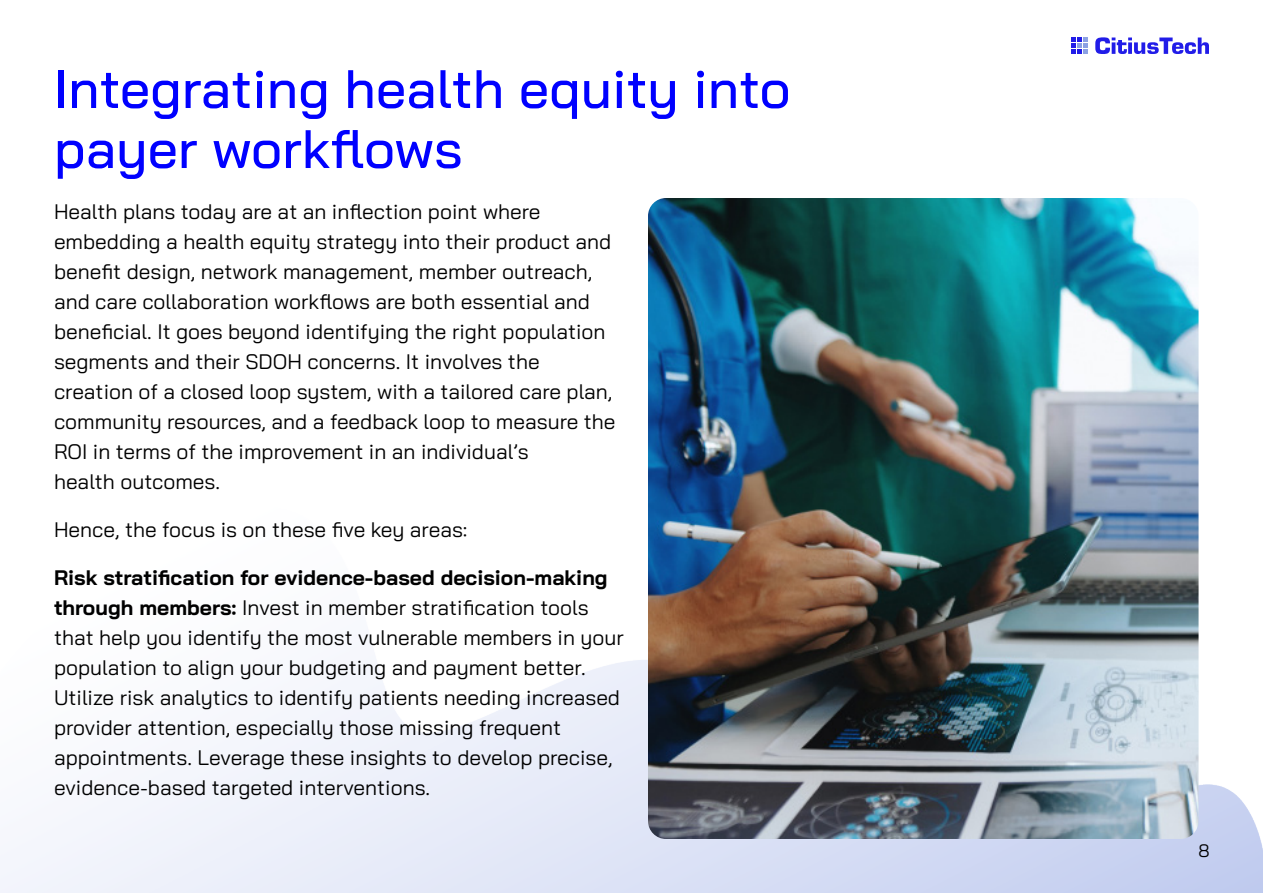
<style>
.page{position:relative;width:1263px;height:893px;background:#fff}
.page>*{position:absolute;margin:0;border:0;box-sizing:border-box;transform-origin:0 0}
.Section_Heading{font:500 54px/60px "Bai Jamjuree";color:#00f}
.Body_Text{font:21px/30px "Bai Jamjuree";color:#000}
.t1{font:18px "Bai Jamjuree";color:#000}
.s1{font-weight:700}
</style>
<div class="page">
<svg style="left:1095px;top:37px;width:114px;height:17px"></svg>
<svg style="left:1071px;top:37px;width:17px;height:17px"></svg>
<img style="left:648px;top:198px;width:550px;height:641px">
<p class="Section_Heading" style="left:54px;top:59px;width:738px">Integrating health equity into payer workflows</p>
<p class="Body_Text" style="left:54px;top:196px;width:563px">Health plans today are at an inflection point where embedding a health equity strategy into their product and benefit design, network management, member outreach, and care collaboration workflows are both essential and beneficial. It goes beyond identifying the right population segments and their SDOH concerns. It involves the creation of a closed loop system, with a tailored care plan, community resources, and a feedback loop to measure the ROI in terms of the improvement in an individual’s<br>health outcomes.</p>
<p class="Body_Text" style="left:54px;top:514px;width:415px">Hence, the focus is on these five key areas:</p>
<p class="Body_Text" style="left:54px;top:562px;width:571px"><span class="s1">Risk stratification for evidence-based decision-making through members:</span> Invest in member stratification tools that help you identify the most vulnerable members in your population to align your budgeting and payment better.<br>Utilize risk analytics to identify patients needing increased provider attention, especially those missing frequent appointments. Leverage these insights to develop precise, evidence-based targeted interventions.</p>
<p class="t1" style="left:1198px;top:835px;width:13px">8</p>
</div>
